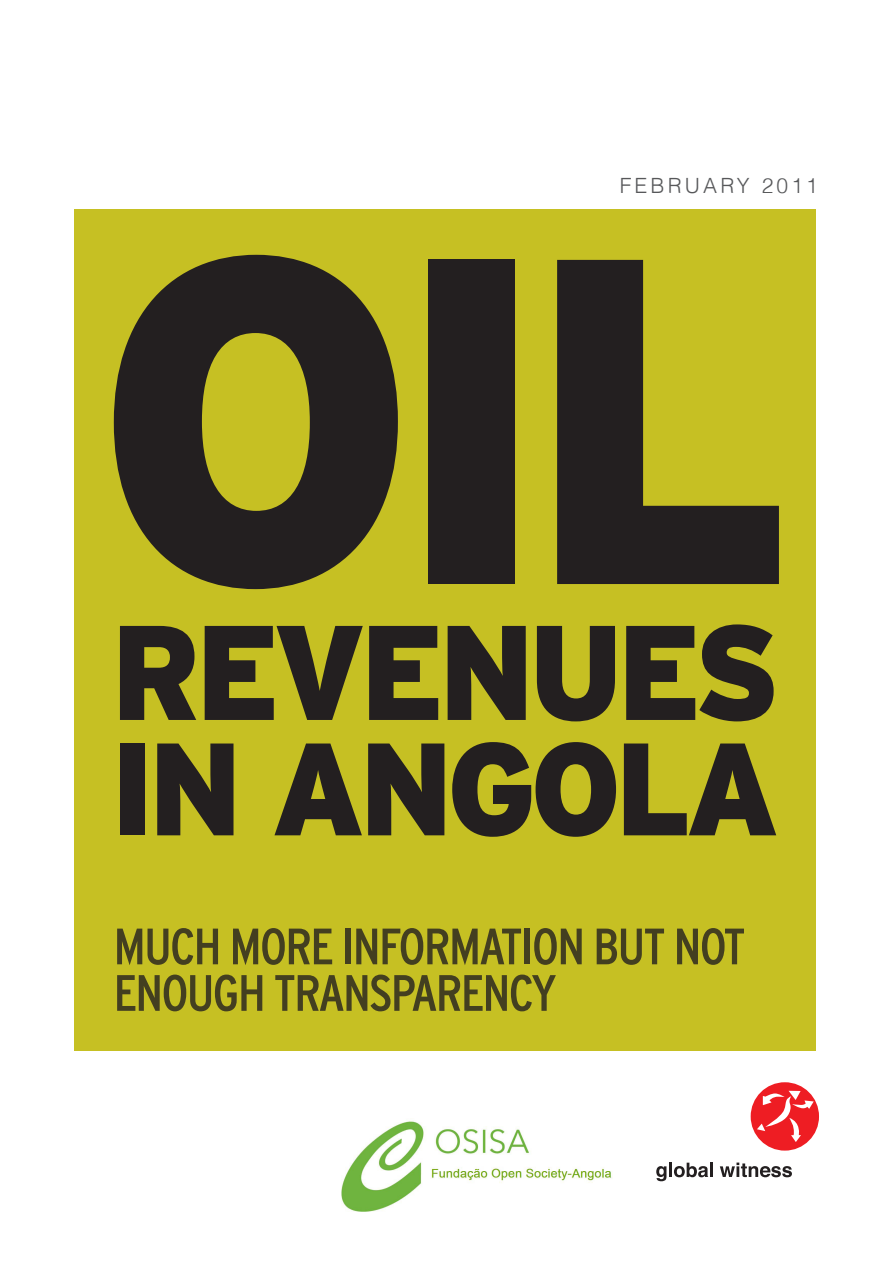
<style>
.page{position:relative;width:893px;height:1263px;background:#fff}
.page>*{position:absolute;margin:0;border:0;box-sizing:border-box;transform-origin:0 0}
.t1{font:900 463.05px "Interstate";color:#231f20;scale:.95 1}
.t2{font:900 134.4px "Interstate";letter-spacing:-.05em;color:#231f20;scale:.95 1}
.t3{font:900 131.1px "Interstate";letter-spacing:-.05em;color:#231f20;scale:.95 1}
.t4{font:condensed 51px/46.5px "Interstate";letter-spacing:-.04em;color:#231f20;scale:1.05 1}
.t5{font:300 21px "Helvetica";letter-spacing:.15em;color:#57585a}
</style>
<div class="page">
<div style="left:74px;top:209px;width:742px;height:841px;background:#c6c023"></div>
<svg style="left:656px;top:1166px;width:10px;height:15px"></svg>
<hr style="left:669px;top:1163px;width:3px;height:14px;background:#231f20">
<svg style="left:674px;top:1163px;width:34px;height:14px"></svg>
<hr style="left:710px;top:1163px;width:3px;height:14px;background:#231f20">
<svg style="left:720px;top:1162px;width:72px;height:15px"></svg>
<div style="left:751px;top:1082px;width:68px;height:68px;background:#ee1d23;border-radius:50%"></div>
<svg style="left:757px;top:1091px;width:57px;height:51px"></svg>
<img style="left:341px;top:1121px;width:272px;height:91px">
<p class="t5" style="left:620px;top:172px;width:200px">FEBRUARY 2011</p>
<h1 class="t1" style="left:95px;top:156px;width:739px">OIL</h1>
<h2 class="t2" style="left:111px;top:596px;width:706px">REVENUES</h2>
<h3 class="t3" style="left:111px;top:714px;width:679px">IN ANGOLA</h3>
<p class="t4" style="left:113px;top:923px;width:604px">MUCH MORE INFORMATION BUT NOT<br>ENOUGH TRANSPARENCY</p>
</div>
